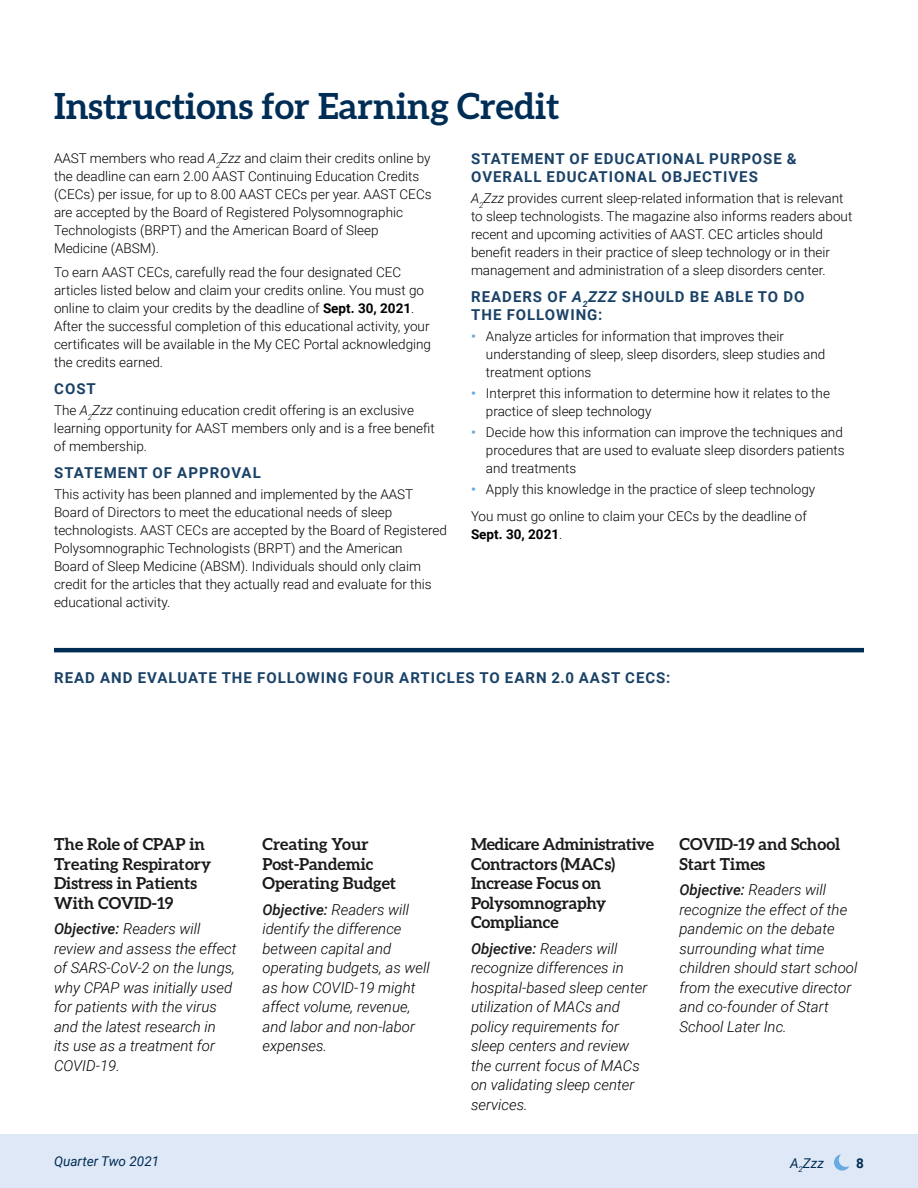
<style>
.page{position:relative;width:918px;height:1188px;background:#fff}
.page>*{position:absolute;margin:0;border:0;box-sizing:border-box;transform-origin:0 0}
.t1{font:700 36px "Aleo";color:#002d55}
.t2{font:700 16.5px/19.5px "Aleo";color:#1a1a1a}
.t3{font:italic 300 15px/19.5px "Roboto";color:#000}
.t4{font:700 15px/18px "Roboto";letter-spacing:.065em;color:#1a4267}
.t5{font:300 13.5px/18px "Roboto";color:#000}
.t6{font:italic 13.5px "Roboto";color:#002d55}
.t7{font:700 13.5px "Roboto";color:#000}
.t8{font:700 13.5px "Roboto";color:#002d55}
.s1{font-style:italic}
.s2{font-weight:700}
.s3{font-weight:700;color:#66aae1}
.s4{font-weight:300}
.s5{font-weight:500;color:#1a1a1a}
</style>
<div class="page">
<div style="left:0;top:1134px;width:918px;height:54px;background:#dfe8f6"></div>
<svg style="left:834px;top:1154px;width:16px;height:17px"></svg>
<hr style="left:54px;top:648px;width:810px;height:4px;background:#002d55">
<h1 class="t1" style="left:54px;top:85px;width:507px">Instructions for Earning Credit</h1>
<p class="t5" style="left:54px;top:149px;width:379px">AAST members who read <span class="s1">A</span><sub>2</sub><span class="s1">Zzz</span> and claim their credits online by the deadline can earn 2.00 AAST Continuing Education Credits (CECs) per issue, for up to 8.00 AAST CECs per year. AAST CECs are accepted by the Board of Registered Polysomnographic Technologists (BRPT) and the American Board of Sleep Medicine (ABSM).</p>
<p class="t5" style="left:54px;top:263px;width:379px">To earn AAST CECs, carefully read the four designated CEC articles listed below and claim your credits online. You must go online to claim your credits by the deadline of <span class="s2">Sept. 30, 2021</span>.<br>After the successful completion of this educational activity, your certificates will be available in the My CEC Portal acknowledging the credits earned.</p>
<p class="t4" style="left:54px;top:379px;width:43px">COST</p>
<p class="t5" style="left:54px;top:401px;width:382px">The <span class="s1">A</span><sub>2</sub><span class="s1">Zzz</span> continuing education credit offering is an exclusive learning opportunity for AAST members only and is a free benefit of membership.</p>
<p class="t4" style="left:54px;top:463px;width:208px">STATEMENT OF APPROVAL</p>
<p class="t5" style="left:54px;top:485px;width:394px">This activity has been planned and implemented by the AAST Board of Directors to meet the educational needs of sleep technologists. AAST CECs are accepted by the Board of Registered Polysomnographic Technologists (BRPT) and the American<br>Board of Sleep Medicine (ABSM). Individuals should only claim credit for the articles that they actually read and evaluate for this educational activity.</p>
<p class="t4" style="left:471px;top:149px;width:327px">STATEMENT OF EDUCATIONAL PURPOSE &amp;<br>OVERALL EDUCATIONAL OBJECTIVES</p>
<p class="t5" style="left:471px;top:189px;width:383px"><span class="s1">A</span><sub>2</sub><span class="s1">Zzz</span> provides current sleep-related information that is relevant to sleep technologists. The magazine also informs readers about recent and upcoming activities of AAST. CEC articles should benefit readers in their practice of sleep technology or in their management and administration of a sleep disorders center.</p>
<p class="t4" style="left:471px;top:287px;width:335px">READERS OF <span class="s1">A</span><sub>2</sub><span class="s1">ZZZ</span> SHOULD BE ABLE TO DO<br>THE FOLLOWING:</p>
<p class="t5" style="left:486px;top:327px;width:341px;text-indent:-15px"><span class="s3">•</span> Analyze articles for information that improves their understanding of sleep, sleep disorders, sleep studies and treatment options</p>
<p class="t5" style="left:486px;top:384px;width:346px;text-indent:-15px"><span class="s3">•</span> Interpret this information to determine how it relates to the practice of sleep technology</p>
<p class="t5" style="left:486px;top:423px;width:360px;text-indent:-15px"><span class="s3">•</span> Decide how this information can improve the techniques and procedures that are used to evaluate sleep disorders patients and treatments</p>
<p class="t5" style="left:471px;top:475px;width:346px;line-height:27px"><span class="s3">•</span> Apply this knowledge in the practice of sleep technology<br>You must go online to claim your CECs by the deadline of</p>
<p class="t7" style="left:471px;top:525px;width:93px">Sept. 30, 2021<span class="s4">.</span></p>
<p class="t4" style="left:54px;top:668px;width:618px">READ AND EVALUATE THE FOLLOWING FOUR ARTICLES TO EARN 2.0 AAST CECS:</p>
<p class="t2" style="left:54px;top:834px;width:159px">The Role of CPAP in<br>Treating Respiratory<br>Distress in Patients<br>With COVID-19</p>
<p class="t3" style="left:54px;top:919px;width:184px"><span class="s5">Objective:</span> Readers will review and assess the effect of SARS-CoV-2 on the lungs, why CPAP was initially used for patients with the virus and the latest research in<br>its use as a treatment for<br>COVID-19.</p>
<p class="t2" style="left:262px;top:834px;width:135px">Creating Your<br>Post-Pandemic<br>Operating Budget</p>
<p class="t3" style="left:262px;top:899px;width:169px"><span class="s5">Objective:</span> Readers will identify the difference between capital and operating budgets, as well as how COVID-19 might affect volume, revenue, and labor and non-labor expenses.</p>
<p class="t2" style="left:471px;top:834px;width:185px">Medicare Administrative<br>Contractors (MACs)<br>Increase Focus on<br>Polysomnography<br>Compliance</p>
<p class="t3" style="left:471px;top:938px;width:178px"><span class="s5">Objective:</span> Readers will recognize differences in hospital-based sleep center utilization of MACs and policy requirements for sleep centers and review the current focus of MACs on validating sleep center services.</p>
<p class="t2" style="left:680px;top:834px;width:162px">COVID-19 and School<br>Start Times</p>
<p class="t3" style="left:680px;top:880px;width:179px"><span class="s5">Objective:</span> Readers will recognize the effect of the pandemic on the debate surrounding what time children should start school from the executive director and co-founder of Start<br>School Later Inc.</p>
<p class="t6" style="left:54px;top:1152px;width:107px">Quarter Two 2021</p>
<p class="t8" style="left:856px;top:1153px;width:9px">8</p>
<p class="t6" style="left:790px;top:1153px;width:35px">A<sub>2</sub>Zzz</p>
</div>
